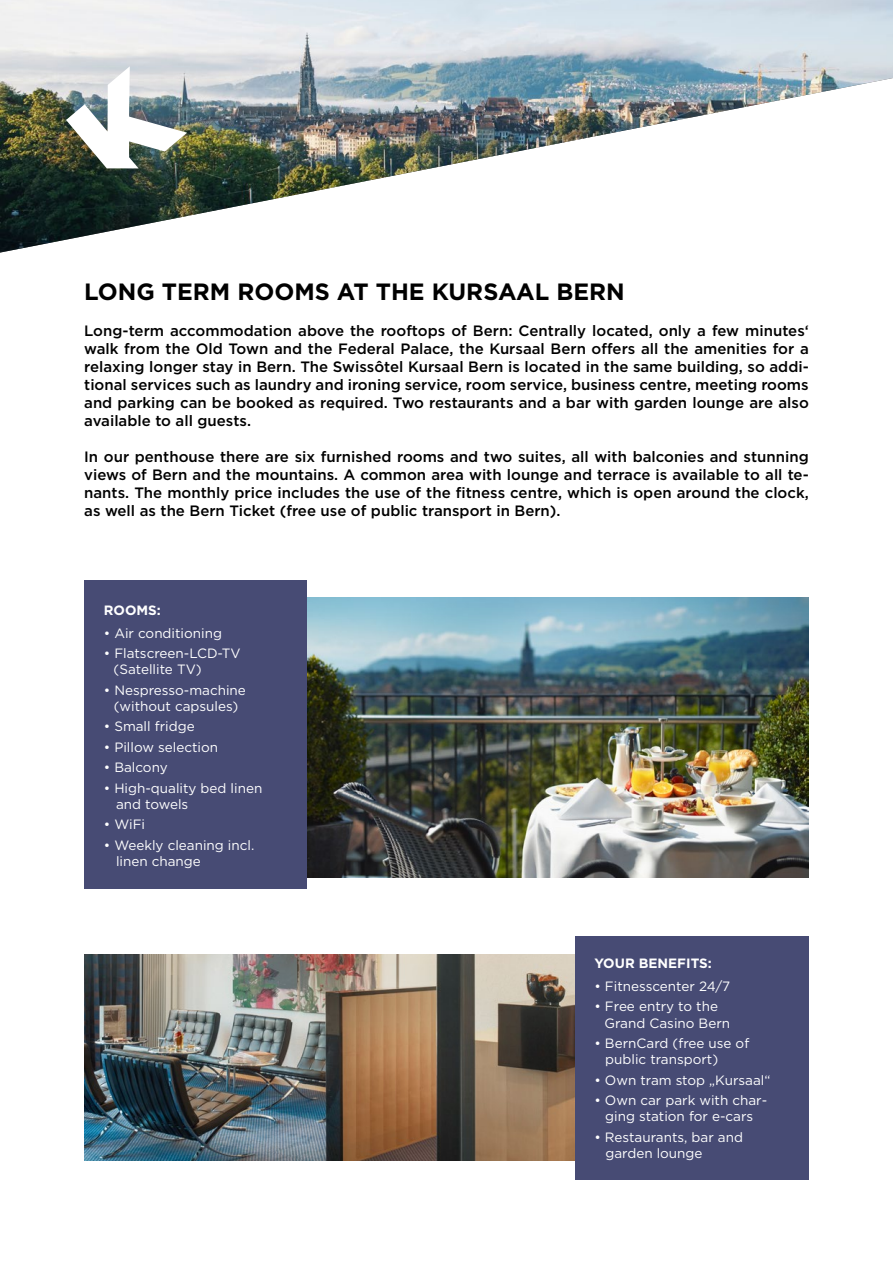
<style>
.page{position:relative;width:893px;height:1263px;background:#fff}
.page>*{position:absolute;margin:0;border:0;box-sizing:border-box;transform-origin:0 0}
.t1{font:700 23.55px "Gotham";color:#000}
.t2{font:500 15px/18px "Gotham";color:#000;text-align:justify}
.t3{font:13.5px/16.2px "Gotham";color:#fff}
.t4{font:700 13.5px "Gotham";color:#fff}
</style>
<div class="page">
<img style="left:0;top:0;width:893px;height:253px">
<img style="left:66px;top:66px;width:121px;height:102px">
<div style="left:84px;top:580px;width:223px;height:309px;background:#474b74"></div>
<img style="left:307px;top:598px;width:502px;height:279px">
<img style="left:84px;top:954px;width:491px;height:207px">
<div style="left:575px;top:936px;width:234px;height:243px;background:#474b74"></div>
<h1 class="t1" style="left:84px;top:276px;width:542px">LONG TERM ROOMS AT THE KURSAAL BERN</h1>
<p class="t2" style="left:84px;top:321px;width:726px">Long-term accommodation above the rooftops of Bern: Centrally located, only a few minutes‘ walk from the Old Town and the Federal Palace, the Kursaal Bern offers all the amenities for a relaxing longer stay in Bern. The Swissôtel Kursaal Bern is located in the same building, so addi&shy;tional services such as laundry and ironing service, room service, business centre, meeting rooms and parking can be booked as required. Two restaurants and a bar with garden lounge are also available to all guests.</p>
<p class="t2" style="left:84px;top:447px;width:726px">In our penthouse there are six furnished rooms and two suites, all with balconies and stunning views of Bern and the mountains. A common area with lounge and terrace is available to all te&shy;nants. The monthly price includes the use of the fitness centre, which is open around the clock, as well as the Bern Ticket (free use of public transport in Bern).</p>
<p class="t4" style="left:104px;top:601px;width:59px">ROOMS:</p>
<p class="t3" style="left:104px;top:624px;width:120px">• Air conditioning</p>
<p class="t3" style="left:114px;top:645px;width:129px;text-indent:-10px">• Flatscreen-LCD-TV (Satellite TV)</p>
<p class="t3" style="left:104px;top:681px;width:144px;text-align:center">• Nespresso-machine (without capsules)</p>
<p class="t3" style="left:104px;top:718px;width:92px">• Small fridge</p>
<p class="t3" style="left:104px;top:738px;width:116px">• Pillow selection</p>
<p class="t3" style="left:104px;top:759px;width:65px">• Balcony</p>
<p class="t3" style="left:116px;top:779px;width:148px;text-indent:-12px">• High-quality bed linen and towels</p>
<p class="t3" style="left:104px;top:816px;width:43px">• WiFi</p>
<p class="t3" style="left:116px;top:836px;width:140px;text-indent:-12px">• Weekly cleaning incl. linen change</p>
<p class="t4" style="left:594px;top:954px;width:119px">YOUR BENEFITS:</p>
<p class="t3" style="left:594px;top:978px;width:137px">• Fitnesscenter 24/7</p>
<p class="t3" style="left:605px;top:998px;width:127px;text-indent:-10px">• Free entry to the<br>Grand Casino Bern</p>
<p class="t3" style="left:605px;top:1035px;width:146px;text-indent:-11px">• BernCard (free use of public transport)</p>
<p class="t3" style="left:594px;top:1071px;width:177px">• Own tram stop „Kursaal“</p>
<p class="t3" style="left:594px;top:1092px;width:174px;text-align:center">• Own car park with char&shy;ging station for e-cars</p>
<p class="t3" style="left:605px;top:1128px;width:139px;text-indent:-11px">• Restaurants, bar and garden lounge</p>
</div>
